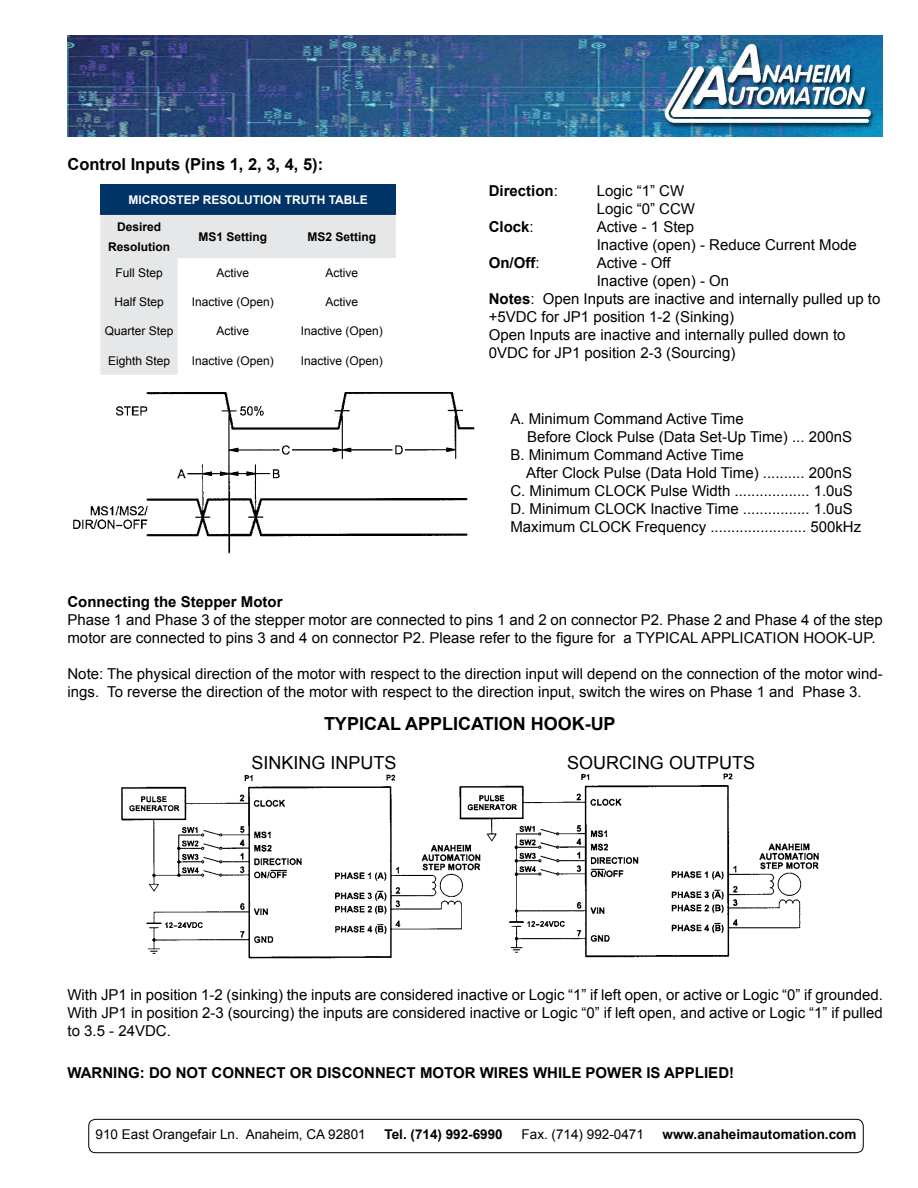
<style>
.page{position:relative;width:918px;height:1188px;background:#fff}
.page>*{position:absolute;margin:0;border:0;box-sizing:border-box;transform-origin:0 0}
.t1{font:18px "Arial";color:#000}
.t2{font:700 18px "Arial";color:#000}
.t3{font:700 16.5px "Arial";color:#000}
.t4{font:15px/18px "Arial";color:#000}
.t5{font:700 15px "Arial";color:#000}
.t6{font:13.5px "Arial";color:#000}
.t7{font:700 13.5px "Arial";color:#000}
.t8{font:12px "Arial";color:#000}
.t9{font:700 12px/19.8px "Arial";color:#000;text-align:center}
.t10{font:700 12px "Arial";color:#fff}
.s1{font-weight:400}
.s2{font-weight:700}
</style>
<div class="page">
<div style="left:100px;top:185px;width:296px;height:30px;background:#036"></div>
<svg style="left:100px;top:215px;width:296px;height:160px"></svg>
<img style="left:73px;top:392px;width:401px;height:162px">
<img style="left:68px;top:35px;width:815px;height:101px">
<div style="left:89px;top:1119px;width:774px;height:34px;border:1px solid #000;border-radius:7px"></div>
<img style="left:121px;top:773px;width:698px;height:186px">
<p class="t3" style="left:68px;top:153px;width:257px">Control Inputs (Pins 1, 2, 3, 4, 5):</p>
<p class="t10" style="left:128px;top:192px;width:233px">Microstep Resolution Truth TABLE</p>
<p class="t9" style="left:108px;top:217px;width:64px">Desired<br>Resolution</p>
<p class="t9" style="left:198px;top:227px;width:70px">MS1 Setting</p>
<p class="t9" style="left:307px;top:227px;width:70px">MS2 Setting</p>
<p class="t8" style="left:115px;top:265px;width:49px">Full Step</p>
<p class="t8" style="left:216px;top:265px;width:34px">Active</p>
<p class="t8" style="left:325px;top:265px;width:34px">Active</p>
<p class="t8" style="left:114px;top:294px;width:51px">Half Step</p>
<p class="t8" style="left:192px;top:294px;width:84px">Inactive (Open)</p>
<p class="t8" style="left:325px;top:294px;width:34px">Active</p>
<p class="t8" style="left:105px;top:323px;width:70px">Quarter Step</p>
<p class="t8" style="left:216px;top:323px;width:34px">Active</p>
<p class="t8" style="left:301px;top:323px;width:84px">Inactive (Open)</p>
<p class="t8" style="left:108px;top:352px;width:64px">Eighth Step</p>
<p class="t8" style="left:192px;top:352px;width:84px">Inactive (Open)</p>
<p class="t8" style="left:301px;top:352px;width:84px">Inactive (Open)</p>
<p class="t5" style="left:489px;top:180px;width:71px">Direction<span class="s1">:</span></p>
<p class="t4" style="left:597px;top:181px;width:100px">Logic “1” CW<br>Logic “0” CCW</p>
<p class="t5" style="left:489px;top:216px;width:47px">Clock<span class="s1">:</span></p>
<p class="t4" style="left:597px;top:217px;width:262px">Active - 1 Step<br>Inactive (open) - Reduce Current Mode</p>
<p class="t5" style="left:489px;top:252px;width:52px">On/Off<span class="s1">:</span></p>
<p class="t4" style="left:597px;top:253px;width:75px">Active - Off</p>
<p class="t4" style="left:597px;top:271px;width:134px">Inactive (open) - On</p>
<p class="t4" style="left:489px;top:289px;width:393px"><span class="s2">Notes</span>: Open Inputs are inactive and internally pulled up to</p>
<p class="t4" style="left:489px;top:307px;width:247px">+5VDC for JP1 position 1-2 (Sinking)</p>
<p class="t4" style="left:489px;top:325px;width:358px">Open Inputs are inactive and internally pulled down to</p>
<p class="t4" style="left:489px;top:343px;width:248px">0VDC for JP1 position 2-3 (Sourcing)</p>
<p class="t4" style="left:510px;top:410px;width:235px">A. Minimum Command Active Time</p>
<p class="t4" style="left:527px;top:428px;width:327px">Before Clock Pulse (Data Set-Up Time) ... 200nS</p>
<p class="t4" style="left:510px;top:446px;width:235px">B. Minimum Command Active Time</p>
<p class="t4" style="left:526px;top:464px;width:327px">After Clock Pulse (Data Hold Time) .......... 200nS</p>
<p class="t4" style="left:510px;top:482px;width:344px">C. Minimum CLOCK Pulse Width .................. 1.0uS</p>
<p class="t4" style="left:510px;top:500px;width:344px">D. Minimum CLOCK Inactive Time ................ 1.0uS</p>
<p class="t4" style="left:510px;top:518px;width:352px">Maximum CLOCK Frequency ....................... 500kHz</p>
<p class="t5" style="left:68px;top:592px;width:217px">Connecting the Stepper Motor</p>
<p class="t4" style="left:68px;top:611px;width:817px">Phase 1 and Phase 3 of the stepper motor are connected to pins 1 and 2 on connector P2. Phase 2 and Phase 4 of the step motor are connected to pins 3 and 4 on connector P2. Please refer to the figure for a TYPICAL APPLICATION HOOK-UP.</p>
<p class="t4" style="left:68px;top:665px;width:817px">Note: The physical direction of the motor with respect to the direction input will depend on the connection of the motor wind&shy;ings. To reverse the direction of the motor with respect to the direction input, switch the wires on Phase 1 and Phase 3.</p>
<p class="t2" style="left:324px;top:712px;width:107px">TYPICAL APPL</p>
<p class="t2" style="left:453px;top:712px;width:92px">ICATION HOO</p>
<p class="t2" style="left:572px;top:712px;width:32px">K-UP</p>
<p class="t1" style="left:252px;top:751px;width:147px">SINKING INPUTS</p>
<p class="t1" style="left:567px;top:751px;width:190px">SOURCING OUTPUTS</p>
<p class="t4" style="left:68px;top:986px;width:817px;text-align:justify">With JP1 in position 1-2 (sinking) the inputs are considered inactive or Logic “1” if left open, or active or Logic “0” if grounded.<br>With JP1 in position 2-3 (sourcing) the inputs are considered inactive or Logic “0” if left open, and active or Logic “1” if pulled to 3.5 - 24VDC.</p>
<p class="t5" style="left:68px;top:1063px;width:668px">WARN ING: Do not connect or disconnect motor wires while power is applied!</p>
<p class="t6" style="left:96px;top:1125px;width:272px">910 East Orangefair Ln. Anaheim, CA 92801</p>
<p class="t7" style="left:385px;top:1125px;width:120px">Tel. (714) 992-6990</p>
<p class="t6" style="left:522px;top:1125px;width:124px">Fax. (714) 992-0471</p>
<p class="t7" style="left:663px;top:1125px;width:195px">www.anaheimautomation.com</p>
</div>
